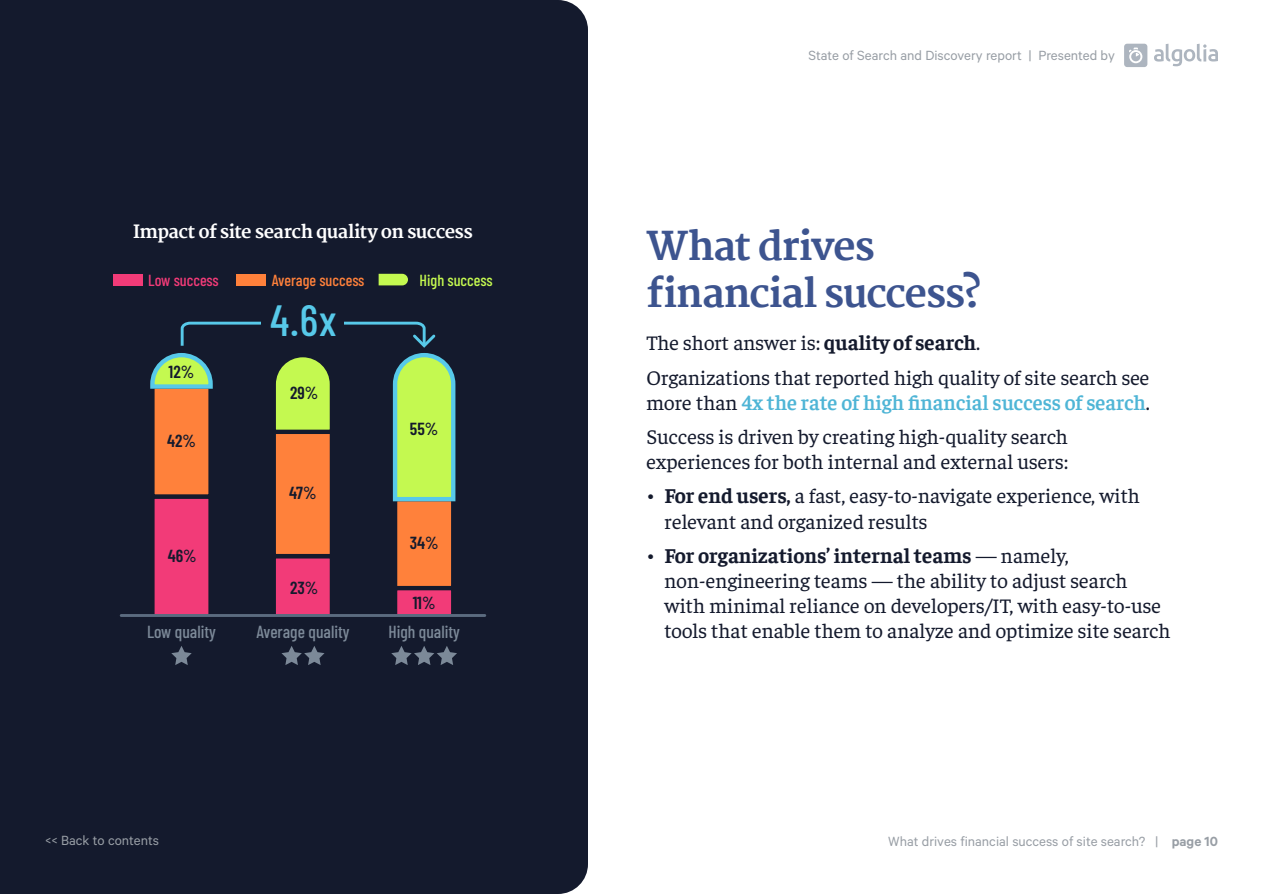
<style>
.page{position:relative;width:1263px;height:894px;background:#fff}
.page>*{position:absolute;margin:0;border:0;box-sizing:border-box;transform-origin:0 0}
.t1{font:500 43.65px "Barlow Condensed";color:#57c9e9}
.t2{font:800 39px/46.8px "Martel";letter-spacing:-.035em;color:#3d548f}
.t3{font:21px/25.2px "Faustina";color:#141a2d}
.t4{font:800 18px "Martel";letter-spacing:-.035em;color:#fff}
.t5{font:500 17.4px "Barlow Condensed";color:#7c8998}
.t6{font:600 17.4px "Barlow Condensed";color:#141a2d}
.t7{font:500 16.05px "Barlow Condensed";color:#ff813b}
.t8{font:500 16.05px "Barlow Condensed";color:#c4f950}
.t9{font:500 16.05px "Barlow Condensed";color:#f23b78}
.t10{font:15px "Calibre";color:#989ea5}
.s1{font-weight:700}
.s2{font-weight:600;color:#4fb5d6}
.s3{font-weight:600}
</style>
<div class="page">
<div style="left:0;top:0;width:588px;height:894px;background:#141a2d"></div>
<div style="left:63px;top:238px;width:480px;height:465px;background:#141a2d"></div>
<div style="left:395px;top:499px;width:58px;height:89px;background:#ff813b"></div>
<div style="left:393px;top:497px;width:62px;height:93px;border:4px solid #141a2d"></div>
<div style="left:395px;top:588px;width:58px;height:29px;background:#f23b78"></div>
<div style="left:393px;top:586px;width:62px;height:33px;border:4px solid #141a2d"></div>
<div style="left:274px;top:556px;width:58px;height:61px;background:#f23b78"></div>
<div style="left:272px;top:554px;width:62px;height:65px;border:4px solid #141a2d"></div>
<div style="left:274px;top:432px;width:58px;height:124px;background:#ff813b"></div>
<div style="left:272px;top:430px;width:62px;height:128px;border:4px solid #141a2d"></div>
<div style="left:152px;top:497px;width:59px;height:120px;background:#f23b78"></div>
<div style="left:150px;top:494px;width:63px;height:125px;border:4px solid #141a2d"></div>
<hr style="left:121px;top:614px;width:364px;height:3px;background:#5b6b7f">
<svg style="left:281px;top:646px;width:44px;height:19px"></svg>
<svg style="left:171px;top:646px;width:21px;height:19px"></svg>
<svg style="left:391px;top:646px;width:66px;height:19px"></svg>
<svg style="left:150px;top:321px;width:306px;height:182px"></svg>
<div style="left:262px;top:308px;width:82px;height:30px;background:#141a2d"></div>
<div style="left:236px;top:274px;width:30px;height:11px;background:#ff813b"></div>
<svg style="left:379px;top:274px;width:29px;height:11px"></svg>
<div style="left:113px;top:274px;width:29px;height:11px;background:#f23b78"></div>
<svg style="left:1154px;top:44px;width:64px;height:22px"></svg>
<svg style="left:1124px;top:44px;width:23px;height:23px"></svg>
<p class="t10" style="left:809px;top:46px;width:308px">State of Search and Discovery report | Presented by</p>
<p class="t4" style="left:133px;top:221px;width:341px">Impact of site search quality on success</p>
<h2 class="t2" style="left:646px;top:224px;width:337px">What drives financial success?</h2>
<p class="t3" style="left:646px;top:325px;width:505px;line-height:34.2px">The short answer is: <span class="s1">quality of search</span>.<br>Organizations that reported high quality of site search see</p>
<p class="t3" style="left:646px;top:384px;width:505px;line-height:34.2px">more than <span class="s2">4x the rate of high financial success of search</span>.<br>Success is driven by creating high-quality search</p>
<p class="t3" style="left:646px;top:448px;width:423px">experiences for both internal and external users:</p>
<p class="t3" style="left:664px;top:482px;width:477px;text-indent:-18px">• <span class="s1">For end users,</span> a fast, easy-to-navigate experience, with relevant and organized results</p>
<p class="t3" style="left:664px;top:542px;width:507px;text-indent:-18px">• <span class="s1">For organizations’ internal teams</span> — namely, non‑engineering teams — the ability to adjust search with minimal reliance on developers/IT, with easy-to-use tools that enable them to analyze and optimize site search</p>
<p class="t9" style="left:148px;top:268px;width:72px">Low success</p>
<p class="t7" style="left:272px;top:268px;width:94px">Average success</p>
<p class="t8" style="left:420px;top:268px;width:74px">High success</p>
<h1 class="t1" style="left:270px;top:289px;width:68px">4.6x</h1>
<p class="t6" style="left:169px;top:359px;width:27px">12%</p>
<p class="t6" style="left:290px;top:380px;width:30px">29%</p>
<p class="t6" style="left:410px;top:416px;width:30px">55%</p>
<p class="t6" style="left:167px;top:428px;width:30px">42%</p>
<p class="t6" style="left:289px;top:481px;width:29px">47%</p>
<p class="t6" style="left:410px;top:530px;width:30px">34%</p>
<p class="t6" style="left:168px;top:543px;width:30px">46%</p>
<p class="t6" style="left:290px;top:575px;width:30px">23%</p>
<p class="t6" style="left:413px;top:590px;width:24px">11%</p>
<p class="t5" style="left:147px;top:619px;width:70px">Low quality</p>
<p class="t5" style="left:256px;top:619px;width:95px">Average quality</p>
<p class="t5" style="left:388px;top:619px;width:73px">High quality</p>
<p class="t10" style="left:45px;top:831px;width:115px">&lt;&lt; Back to contents</p>
<p class="t10" style="left:888px;top:832px;width:331px">What drives financial success of site search? | <span class="s3">page 10</span></p>
</div>
